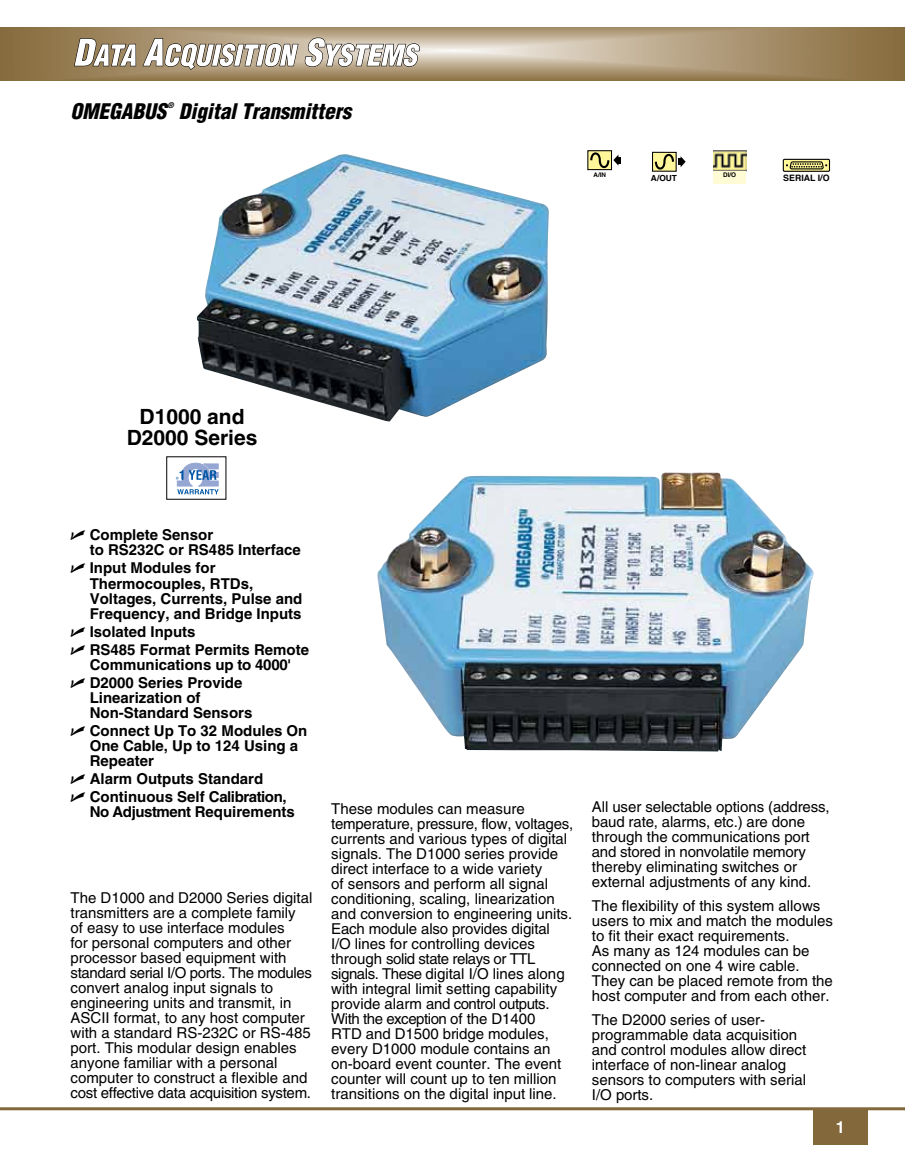
<style>
.page{position:relative;width:905px;height:1168px;background:#fff}
.page>*{position:absolute;margin:0;border:0;box-sizing:border-box;transform-origin:0 0}
.t1{font:italic 900 condensed 21px "Helvetica";color:#000}
.t2{font:700 21px/21px "Helvetica";color:#000;text-align:center}
.t3{font:700 16.5px "Helvetica";color:#fff}
.t4{font:15px/15px "Helvetica";color:#000}
.t5{font:700 15px/15px "Helvetica";color:#000}
.t6{font:700 8.85px "Helvetica";color:#000}
.t7{font:700 8.4px "Helvetica";color:#000}
.t8{font:italic 900 condensed 7.5px "Helvetica";color:#000}
.t9{font:700 6.3px "Helvetica";color:#000}
.s1{font-family:"Universal Newswith Comm Pi";font-weight:400}
</style>
<div class="page">
<img style="left:0;top:27px;width:904px;height:54px">
<hr style="left:0;top:1107px;width:904px;height:3px;background:#82683b">
<div style="left:813px;top:1108px;width:54px;height:36px;background:#82683b"></div>
<svg style="left:74px;top:38px;width:225px;height:32px"></svg>
<svg style="left:305px;top:38px;width:115px;height:29px"></svg>
<img style="left:196px;top:150px;width:635px;height:602px">
<img style="left:197px;top:154px;width:467px;height:386px">
<div style="left:167px;top:457px;width:59px;height:42px;background:#fff"></div>
<svg style="left:176px;top:463px;width:43px;height:31px"></svg>
<div style="left:587px;top:150px;width:25px;height:20px;border:1px solid #000"></div>
<svg style="left:589px;top:151px;width:32px;height:18px"></svg>
<div style="left:652px;top:152px;width:24px;height:20px;border:1px solid #000"></div>
<svg style="left:654px;top:153px;width:31px;height:18px"></svg>
<img style="left:713px;top:150px;width:33px;height:34px">
<div style="left:713px;top:171px;width:32px;height:12px;background:#fffcd5"></div>
<svg style="left:782px;top:159px;width:48px;height:13px"></svg>
<h1 class="t1" style="left:71px;top:98px;width:97px">OMEGABUS</h1>
<p class="t8" style="left:167px;top:101px;width:8px">®</p>
<h1 class="t1" style="left:179px;top:98px;width:174px">Digital Transmitters</h1>
<h1 class="t2" style="left:127px;top:406px;width:132px">D1000 and<br>D2000 Series</h1>
<p class="t9" style="left:593px;top:171px;width:14px">A/IN</p>
<p class="t7" style="left:651px;top:173px;width:28px">A/OUT</p>
<p class="t9" style="left:723px;top:170px;width:14px">DI/O</p>
<p class="t6" style="left:783px;top:170px;width:48px">SERIAL I/O</p>
<p class="t5" style="left:90px;top:527px;width:212px;text-indent:-19px"><span class="s1">U</span> Complete Sensor<br>to RS232C or RS485 Interface</p>
<p class="t5" style="left:90px;top:560px;width:214px;text-indent:-19px"><span class="s1">U</span> Input Modules for<br>Thermocouples, RTDs,<br>Voltages, Currents, Pulse and<br>Frequency, and Bridge Inputs</p>
<p class="t5" style="left:71px;top:622px;width:240px;line-height:18px"><span class="s1">U</span> Isolated Inputs<br><span class="s1">U</span> RS485 Format Permits Remote</p>
<p class="t5" style="left:71px;top:655px;width:222px;line-height:18px;text-indent:19px">Communications up to 4000'<br><span class="s1">U</span> D2000 Series Provide</p>
<p class="t5" style="left:90px;top:689px;width:164px">Linearization of<br>Non-Standard Sensors</p>
<p class="t5" style="left:90px;top:722px;width:219px;text-indent:-19px"><span class="s1">U</span> Connect Up To 32 Modules On<br>One Cable, Up to 124 Using a<br>Repeater</p>
<p class="t5" style="left:71px;top:769px;width:217px;line-height:18px"><span class="s1">U</span> Alarm Outputs Standard<br><span class="s1">U</span> Continuous Self Calibration,</p>
<p class="t5" style="left:90px;top:803px;width:207px">No Adjustment Requirements</p>
<p class="t4" style="left:71px;top:890px;width:243px">The D1000 and D2000 Series digital transmitters are a complete family<br>of easy to use interface modules<br>for personal computers and other processor based equipment with standard serial I/O ports. The modules convert analog input signals to engineering units and transmit, in ASCII format, to any host computer with a standard RS-232C or RS-485 port. This modular design enables anyone familiar with a personal computer to construct a flexible and cost effective data acquisition system.</p>
<p class="t4" style="left:331px;top:801px;width:243px">These modules can measure temperature, pressure, flow, voltages, currents and various types of digital signals. The D1000 series provide direct interface to a wide variety<br>of sensors and perform all signal conditioning, scaling, linearization and conversion to engineering units.<br>Each module also provides digital I/O lines for controlling devices through solid state relays or TTL signals. These digital I/O lines along with integral limit setting capability provide alarm and control outputs.<br>With the exception of the D1400<br>RTD and D1500 bridge modules, every D1000 module contains an on-board event counter. The event counter will count up to ten million transitions on the digital input line.</p>
<p class="t4" style="left:592px;top:799px;width:239px">All user selectable options (address, baud rate, alarms, etc.) are done through the communications port and stored in nonvolatile memory thereby eliminating switches or external adjustments of any kind.</p>
<p class="t4" style="left:592px;top:898px;width:242px">The flexibility of this system allows users to mix and match the modules to fit their exact requirements.<br>As many as 124 modules can be connected on one 4 wire cable.<br>They can be placed remote from the host computer and from each other.</p>
<p class="t4" style="left:592px;top:1012px;width:216px">The D2000 series of user&shy;programmable data acquisition and control modules allow direct interface of non-linear analog sensors to computers with serial<br>I/O ports.</p>
<p class="t3" style="left:835px;top:1117px;width:11px">1</p>
</div>
